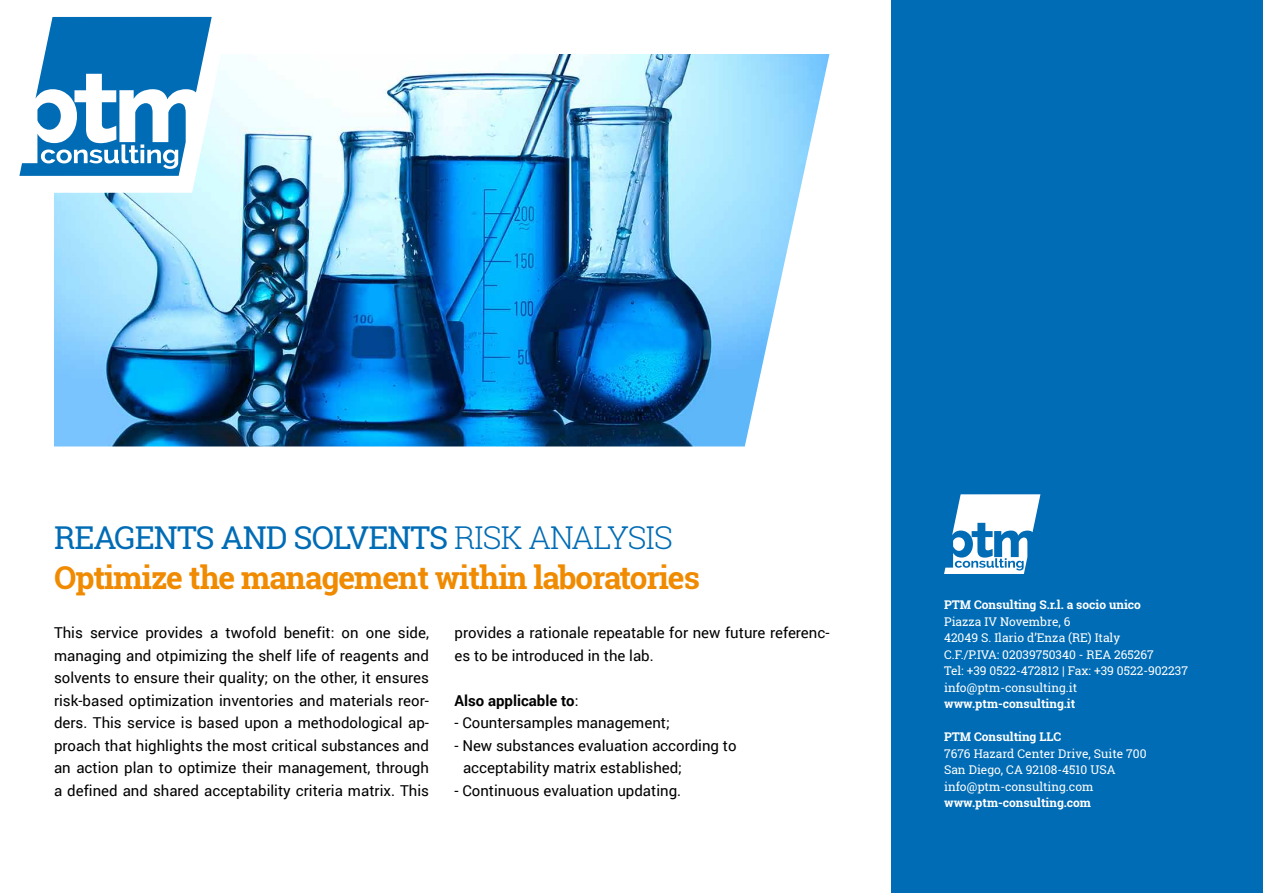
<style>
.page{position:relative;width:1263px;height:893px;background:#fff}
.page>*{position:absolute;margin:0;border:0;box-sizing:border-box;transform-origin:0 0}
.t1{font:700 31.5px/40.7px "Roboto Slab";letter-spacing:-.03em;color:#f08a00}
.t2{font:15px/22.5px "Roboto";color:#000}
.t3{font:700 15px "Roboto";color:#000}
.t4{font:12px/16.5px "Roboto Slab";color:#fff}
.t5{font:700 12px "Roboto Slab";color:#fff}
.s1{font-weight:400;color:#006cb5}
.s2{font-weight:300;color:#006cb5}
.s3{font-weight:400}
</style>
<div class="page">
<img style="left:54px;top:54px;width:775px;height:392px">
<div style="left:891px;top:0;width:372px;height:893px;background:#006cb5"></div>
<svg style="left:19px;top:16px;width:213px;height:177px"></svg>
<svg style="left:944px;top:494px;width:96px;height:80px"></svg>
<h1 class="t1" style="left:54px;top:517px;width:647px"><span class="s1">REAGENTS AND SOLVENTS</span> <span class="s2">RISK ANALYSIS<br></span>Optimize the management within laboratories</h1>
<p class="t2" style="left:54px;top:621px;width:376px;text-align:justify">This service provides a twofold benefit: on one side, managing and otpimizing the shelf life of reagents and solvents to ensure their quality; on the other, it ensures risk-based optimization inventories and materials reor&shy;ders. This service is based upon a methodological ap&shy;proach that highlights the most critical substances and an action plan to optimize their management, through a defined and shared acceptability criteria matrix. This</p>
<p class="t2" style="left:454px;top:621px;width:376px">provides a rationale repeatable for new future referenc&shy;es to be introduced in the lab.</p>
<p class="t3" style="left:454px;top:690px;width:126px">Also applicable to<span class="s3">:</span></p>
<p class="t2" style="left:454px;top:711px;width:217px">- Countersamples management;</p>
<p class="t2" style="left:463px;top:734px;width:275px;text-indent:-9px">- New substances evaluation according to acceptability matrix established;</p>
<p class="t2" style="left:454px;top:779px;width:228px">- Continuous evaluation updating.</p>
<p class="t5" style="left:944px;top:597px;width:198px">PTM Consulting S.r.l. a socio unico</p>
<p class="t4" style="left:944px;top:613px;width:245px">Piazza IV Novembre, 6<br>42049 S. Ilario d’Enza (RE) Italy<br>C.F./P.IVA: 02039750340 - REA 265267<br>Tel: +39 0522-472812 | Fax: +39 0522-902237 info@ptm-consulting.it</p>
<p class="t5" style="left:944px;top:696px;width:133px">www.ptm-consulting.it</p>
<p class="t5" style="left:944px;top:729px;width:119px">PTM Consulting LLC</p>
<p class="t4" style="left:944px;top:745px;width:204px">7676 Hazard Center Drive, Suite 700<br>San Diego, CA 92108-4510 USA info@ptm-consulting.com</p>
<p class="t5" style="left:944px;top:795px;width:149px">www.ptm-consulting.com</p>
</div>
